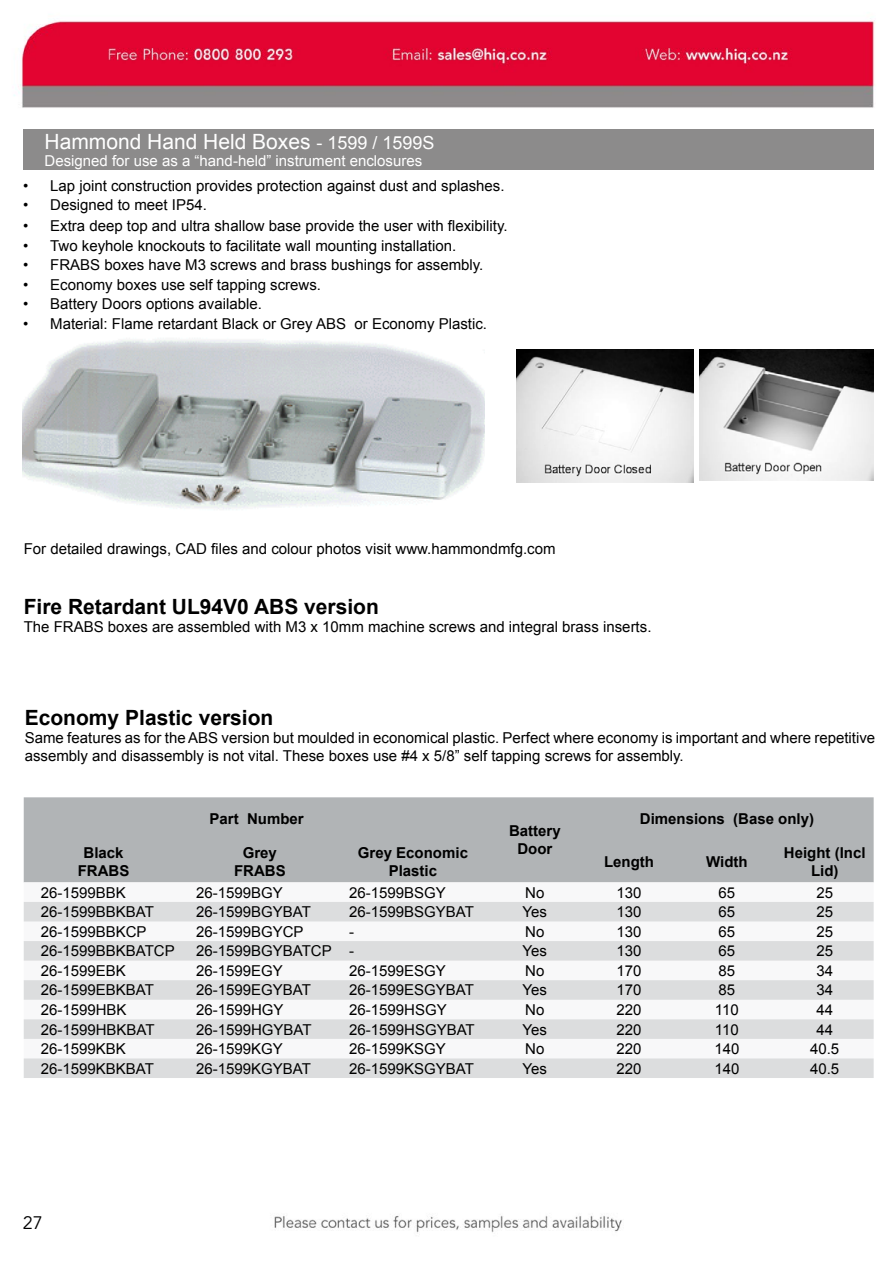
<style>
.page{position:relative;width:893px;height:1263px;background:#fff}
.page>*{position:absolute;margin:0;border:0;box-sizing:border-box;transform-origin:0 0}
.t1{font:700 21px "Arial";color:#000}
.t2{font:21px "Arial";color:#fff}
.t3{font:18px "Avenir";color:#000}
.t4{font:15px/18px "Arial";color:#000}
.t5{font:700 15px/18px "Arial";color:#000;text-align:center}
.t6{font:15px "Arial";color:#fff}
.s1{font-size:18px}
</style>
<div class="page">
<img style="left:14px;top:20px;width:862px;height:1213px">
<div style="left:0;top:1160px;width:98px;height:103px;background:#fff"></div>
<div style="left:23px;top:130px;width:851px;height:39px;background:#8c8b8b"></div>
<img style="left:23px;top:328px;width:461px;height:188px">
<img style="left:517px;top:350px;width:177px;height:132px">
<img style="left:700px;top:350px;width:174px;height:130px">
<div style="left:24px;top:797px;width:850px;height:85px;background:#b1b4b6"></div>
<svg style="left:24px;top:882px;width:850px;height:20px"></svg>
<svg style="left:24px;top:902px;width:850px;height:176px;fill:#dcddde"></svg>
<h1 class="t2" style="left:45px;top:128px;width:392px">Hammond Hand Held Boxes <span class="s1">- 1599 / 1599S</span></h1>
<p class="t4" style="left:23px;top:177px;width:483px">• Lap joint construction provides protection against dust and splashes.</p>
<p class="t4" style="left:23px;top:196px;width:185px">• Designed to meet IP54.</p>
<p class="t4" style="left:23px;top:217px;width:486px">• Extra deep top and ultra shallow base provide the user with flexibility.</p>
<p class="t4" style="left:23px;top:237px;width:435px">• Two keyhole knockouts to facilitate wall mounting installation.</p>
<p class="t4" style="left:23px;top:256px;width:462px">• FRABS boxes have M3 screws and brass bushings for assembly.</p>
<p class="t4" style="left:23px;top:276px;width:299px">• Economy boxes use self tapping screws.</p>
<p class="t4" style="left:23px;top:295px;width:240px">• Battery Doors options available.</p>
<p class="t6" style="left:45px;top:151px;width:379px">Designed for use as a “hand-held” instrument enclosures</p>
<p class="t4" style="left:23px;top:315px;width:465px">• Material: Flame retardant Black or Grey ABS or Economy Plastic.</p>
<p class="t4" style="left:24px;top:539px;width:533px">For detailed drawings, CAD files and colour photos visit www.hammondmfg.com</p>
<h1 class="t1" style="left:24px;top:593px;width:357px">Fire Retardant UL94V0 ABS version</h1>
<p class="t4" style="left:24px;top:618px;width:629px">The FRABS boxes are assembled with M3 x 10mm machine screws and integral brass inserts.</p>
<h1 class="t1" style="left:25px;top:703px;width:250px">Economy Plastic version</h1>
<p class="t4" style="left:25px;top:729px;width:852px">Same features as for the ABS version but moulded in economical plastic. Perfect where economy is important and where repetitive assembly and disassembly is not vital. These boxes use #4 x 5/8” self tapping screws for assembly.</p>
<p class="t5" style="left:640px;top:810px;width:176px">Dimensions (Base only)</p>
<p class="t5" style="left:210px;top:810px;width:96px">Part Number</p>
<p class="t5" style="left:509px;top:822px;width:53px">Battery<br>Door</p>
<p class="t5" style="left:78px;top:844px;width:53px">Black<br>FRABS</p>
<p class="t5" style="left:234px;top:844px;width:53px">Grey<br>FRABS</p>
<p class="t5" style="left:358px;top:844px;width:112px">Grey Economic<br>Plastic</p>
<p class="t5" style="left:604px;top:853px;width:51px">Length</p>
<p class="t5" style="left:706px;top:853px;width:43px">Width</p>
<p class="t5" style="left:784px;top:844px;width:83px">Height (Incl<br>Lid)</p>
<p class="t4" style="left:41px;top:883px;width:87px">26-1599BBK</p>
<p class="t4" style="left:196px;top:883px;width:88px">26-1599BGY</p>
<p class="t4" style="left:349px;top:883px;width:98px">26-1599BSGY</p>
<p class="t4" style="left:525px;top:883px;width:21px">No</p>
<p class="t4" style="left:617px;top:883px;width:27px">130</p>
<p class="t4" style="left:719px;top:883px;width:18px">65</p>
<p class="t4" style="left:816px;top:883px;width:18px">25</p>
<p class="t4" style="left:41px;top:903px;width:115px">26-1599BBKBAT</p>
<p class="t4" style="left:196px;top:903px;width:116px">26-1599BGYBAT</p>
<p class="t4" style="left:349px;top:903px;width:126px">26-1599BSGYBAT</p>
<p class="t4" style="left:523px;top:903px;width:26px">Yes</p>
<p class="t4" style="left:617px;top:903px;width:27px">130</p>
<p class="t4" style="left:719px;top:903px;width:18px">65</p>
<p class="t4" style="left:816px;top:903px;width:18px">25</p>
<p class="t4" style="left:41px;top:923px;width:107px">26-1599BBKCP</p>
<p class="t4" style="left:196px;top:923px;width:109px">26-1599BGYCP</p>
<p class="t4" style="left:349px;top:923px;width:6px">-</p>
<p class="t4" style="left:525px;top:923px;width:21px">No</p>
<p class="t4" style="left:617px;top:923px;width:27px">130</p>
<p class="t4" style="left:719px;top:923px;width:18px">65</p>
<p class="t4" style="left:816px;top:923px;width:18px">25</p>
<p class="t4" style="left:41px;top:942px;width:135px">26-1599BBKBATCP</p>
<p class="t4" style="left:196px;top:942px;width:160px">26-1599BGYBATCP -</p>
<p class="t4" style="left:523px;top:942px;width:26px">Yes</p>
<p class="t4" style="left:617px;top:942px;width:27px">130</p>
<p class="t4" style="left:719px;top:942px;width:18px">65</p>
<p class="t4" style="left:816px;top:942px;width:18px">25</p>
<p class="t4" style="left:41px;top:962px;width:87px">26-1599EBK</p>
<p class="t4" style="left:196px;top:962px;width:88px">26-1599EGY</p>
<p class="t4" style="left:349px;top:962px;width:98px">26-1599ESGY</p>
<p class="t4" style="left:525px;top:962px;width:21px">No</p>
<p class="t4" style="left:617px;top:962px;width:27px">170</p>
<p class="t4" style="left:719px;top:962px;width:18px">85</p>
<p class="t4" style="left:816px;top:962px;width:18px">34</p>
<p class="t4" style="left:41px;top:981px;width:115px">26-1599EBKBAT</p>
<p class="t4" style="left:196px;top:981px;width:116px">26-1599EGYBAT</p>
<p class="t4" style="left:349px;top:981px;width:126px">26-1599ESGYBAT</p>
<p class="t4" style="left:523px;top:981px;width:26px">Yes</p>
<p class="t4" style="left:617px;top:981px;width:27px">170</p>
<p class="t4" style="left:719px;top:981px;width:18px">85</p>
<p class="t4" style="left:816px;top:981px;width:18px">34</p>
<p class="t4" style="left:41px;top:1001px;width:87px">26-1599HBK</p>
<p class="t4" style="left:196px;top:1001px;width:89px">26-1599HGY</p>
<p class="t4" style="left:349px;top:1001px;width:99px">26-1599HSGY</p>
<p class="t4" style="left:525px;top:1001px;width:21px">No</p>
<p class="t4" style="left:617px;top:1001px;width:27px">220</p>
<p class="t4" style="left:715px;top:1001px;width:25px">110</p>
<p class="t4" style="left:816px;top:1001px;width:18px">44</p>
<p class="t4" style="left:41px;top:1020px;width:115px">26-1599HBKBAT</p>
<p class="t4" style="left:196px;top:1020px;width:117px">26-1599HGYBAT</p>
<p class="t4" style="left:349px;top:1020px;width:127px">26-1599HSGYBAT</p>
<p class="t4" style="left:523px;top:1020px;width:26px">Yes</p>
<p class="t4" style="left:617px;top:1020px;width:27px">220</p>
<p class="t4" style="left:715px;top:1020px;width:25px">110</p>
<p class="t4" style="left:816px;top:1020px;width:18px">44</p>
<p class="t4" style="left:41px;top:1040px;width:87px">26-1599KBK</p>
<p class="t4" style="left:196px;top:1040px;width:88px">26-1599KGY</p>
<p class="t4" style="left:349px;top:1040px;width:98px">26-1599KSGY</p>
<p class="t4" style="left:525px;top:1040px;width:21px">No</p>
<p class="t4" style="left:617px;top:1040px;width:27px">220</p>
<p class="t4" style="left:714px;top:1040px;width:27px">140</p>
<p class="t4" style="left:810px;top:1040px;width:31px">40.5</p>
<p class="t4" style="left:41px;top:1059px;width:115px">26-1599KBKBAT</p>
<p class="t4" style="left:196px;top:1059px;width:116px">26-1599KGYBAT</p>
<p class="t4" style="left:349px;top:1059px;width:126px">26-1599KSGYBAT</p>
<p class="t4" style="left:523px;top:1059px;width:26px">Yes</p>
<p class="t4" style="left:617px;top:1059px;width:27px">220</p>
<p class="t4" style="left:714px;top:1059px;width:27px">140</p>
<p class="t4" style="left:810px;top:1059px;width:31px">40.5</p>
<p class="t3" style="left:23px;top:1212px;width:22px">27</p>
</div>
